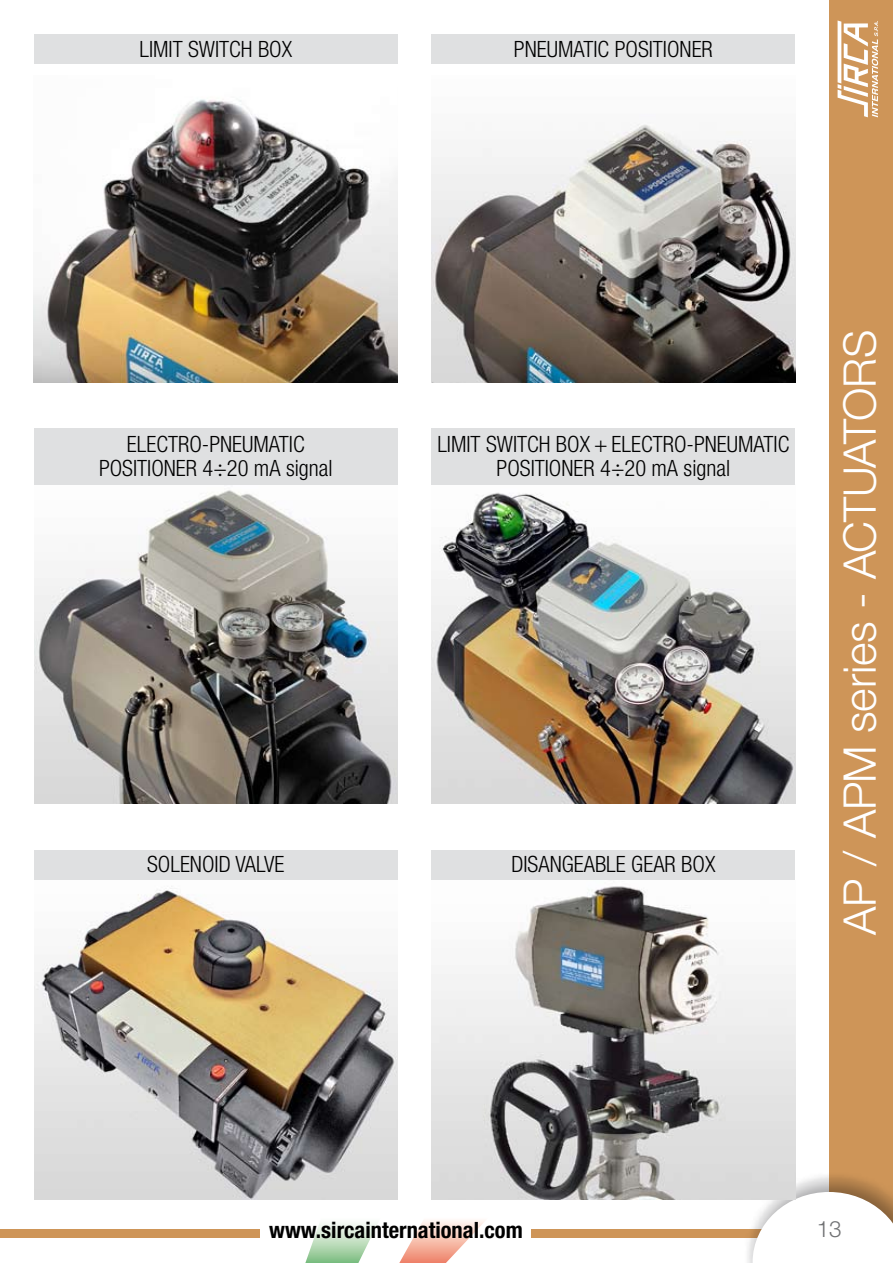
<style>
.page{position:relative;width:893px;height:1263px;background:#fff}
.page>*{position:absolute;margin:0;border:0;box-sizing:border-box;transform-origin:0 0}
.t1{font:300 45px "Helvetica Neue LT Std";letter-spacing:-.01em;color:#fff}
.t2{font:300 condensed 22.5px/24px "Helvetica Neue LT Std";color:#000;text-align:center}
.t3{font:700 condensed 22.5px "Helvetica Neue LT Std";color:#000}
.t4{font:300 22.5px "Helvetica Neue LT Std";color:#707173}
</style>
<div class="page">
<svg style="left:305px;top:1223px;width:72px;height:40px"></svg>
<svg style="left:399px;top:1220px;width:86px;height:43px"></svg>
<div style="left:829px;top:0;width:64px;height:1263px;background:#ce9558"></div>
<svg style="left:837px;top:21px;width:41px;height:96px"></svg>
<div style="left:531px;top:1229px;width:290px;height:9px;background:#ce9558"></div>
<div style="left:0;top:1229px;width:259px;height:9px;background:#ce9558"></div>
<svg style="left:744px;top:1172px;width:141px;height:91px"></svg>
<svg style="left:753px;top:1192px;width:140px;height:71px"></svg>
<img style="left:432px;top:886px;width:363px;height:313px">
<img style="left:432px;top:492px;width:363px;height:312px">
<img style="left:34px;top:490px;width:364px;height:313px">
<img style="left:34px;top:879px;width:364px;height:320px">
<img style="left:34px;top:99px;width:364px;height:284px">
<img style="left:432px;top:124px;width:363px;height:259px">
<div style="left:34px;top:428px;width:364px;height:57px;background:#dfe0e1"></div>
<div style="left:432px;top:428px;width:363px;height:57px;background:#dfe0e1"></div>
<div style="left:432px;top:850px;width:363px;height:29px;background:#dfe0e1"></div>
<div style="left:34px;top:850px;width:364px;height:29px;background:#dfe0e1"></div>
<div style="left:34px;top:34px;width:364px;height:30px;background:#dfe0e1"></div>
<div style="left:432px;top:34px;width:363px;height:30px;background:#dfe0e1"></div>
<p class="t2" style="left:139px;top:37px;width:154px">LIMIT SWITCH BOX</p>
<p class="t2" style="left:514px;top:37px;width:200px">PNEUMATIC POSITIONER</p>
<p class="t2" style="left:99px;top:431px;width:235px">ELECTRO-PNEUMATIC<br>POSITIONER 4÷20 mA signal</p>
<p class="t2" style="left:437px;top:431px;width:354px">LIMIT SWITCH BOX + ELECTRO-PNEUMATIC<br>POSITIONER 4÷20 mA signal</p>
<p class="t2" style="left:147px;top:852px;width:139px">SOLENOID VALVE</p>
<p class="t2" style="left:511px;top:852px;width:206px">DISANGEABLE GEAR BOX</p>
<h1 class="t1" style="left:832px;top:935px;width:606px;rotate:-90deg">AP / APM series - ACTUATORS</h1>
<p class="t3" style="left:269px;top:1216px;width:255px">www.sircainternational.com</p>
<p class="t4" style="left:817px;top:1215px;width:27px">13</p>
</div>
